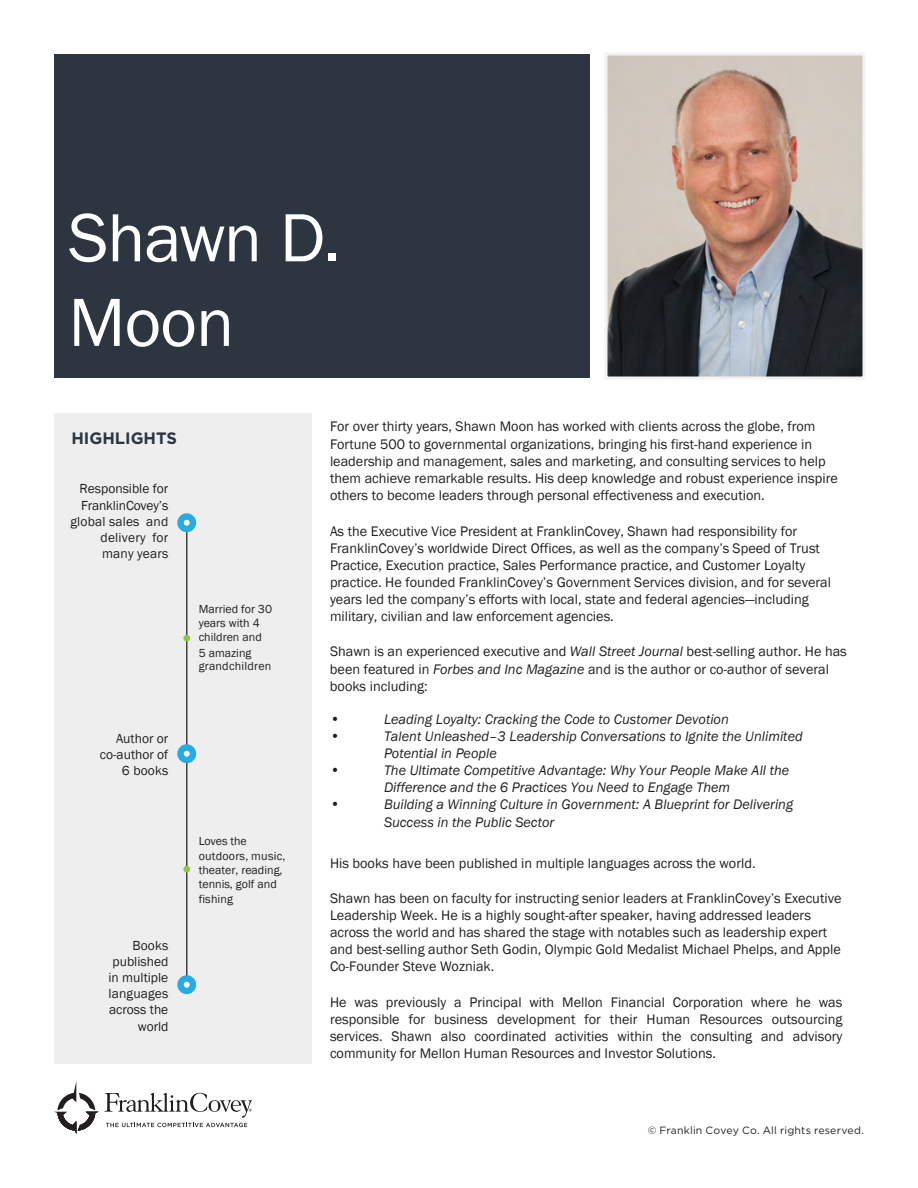
<style>
.page{position:relative;width:918px;height:1188px;background:#fff}
.page>*{position:absolute;margin:0;border:0;box-sizing:border-box;transform-origin:0 0}
.t1{font:70.5px/84.6px "Franklin Gothic";letter-spacing:-.015em;color:#fff}
.t2{font:700 16.5px "Gotham";color:#2d3640}
.t3{font:15px "Franklin Gothic";color:#231f20}
.t4{font:14.25px/17.1px "Franklin Gothic";color:#231f20}
.t5{font:italic 14.25px/17.1px "Franklin Gothic";color:#231f20}
.t6{font:13.5px/16.2px "Franklin Gothic";color:#231f20;text-align:right}
.t7{font:12px/14.4px "Franklin Gothic";color:#231f20}
.t8{font:12px/12.9px "Franklin Gothic";letter-spacing:.02em;color:#231f20}
.t9{font:10.5px "Gotham";letter-spacing:.02em;color:#231f20}
.s1{font-style:italic}
</style>
<div class="page">
<div style="left:54px;top:54px;width:535px;height:324px;background:#2d3640"></div>
<div style="left:54px;top:413px;width:258px;height:651px;background:#eeeeef"></div>
<svg style="left:54px;top:1081px;width:198px;height:53px"></svg>
<div style="left:177px;top:513px;width:19px;height:19px;background:#28aae2;border-radius:50%"></div>
<svg style="left:184px;top:520px;width:6px;height:6px"></svg>
<hr style="left:186px;top:532px;width:2px;height:453px;background:#414142">
<div style="left:183px;top:635px;width:7px;height:7px;background:#8dc73f;border-radius:50%"></div>
<div style="left:177px;top:744px;width:19px;height:19px;background:#28aae2;border-radius:50%"></div>
<svg style="left:184px;top:751px;width:6px;height:6px"></svg>
<div style="left:177px;top:975px;width:19px;height:19px;background:#28aae2;border-radius:50%"></div>
<svg style="left:184px;top:982px;width:6px;height:6px"></svg>
<div style="left:183px;top:866px;width:7px;height:7px;background:#8dc73f;border-radius:50%"></div>
<img style="left:608px;top:56px;width:254px;height:320px">
<div style="left:604px;top:52px;width:262px;height:328px;border:3px solid #f2f2f3"></div>
<h1 class="t1" style="left:68px;top:197px;width:274px">Shawn D.<br>Moon</h1>
<p class="t2" style="left:71px;top:427px;width:107px">HIGHLIGHTS</p>
<p class="t6" style="left:70px;top:481px;width:99px">Responsible for<br>FranklinCovey’s global sales and delivery for many years</p>
<p class="t7" style="left:199px;top:602px;width:75px">Married for 30 years with 4 children and</p>
<p class="t8" style="left:199px;top:647px;width:74px">5 amazing grandchildren</p>
<p class="t6" style="left:100px;top:731px;width:70px">Author or co-author of<br>6 books</p>
<p class="t6" style="left:109px;top:937px;width:61px">Books published in multiple languages across the world</p>
<p class="t7" style="left:199px;top:834px;width:88px">Loves the outdoors, music, theater, reading, tennis, golf and fishing</p>
<p class="t4" style="left:330px;top:418px;width:509px">For over thirty years, Shawn Moon has worked with clients across the globe, from Fortune 500 to governmental organizations, bringing his first-hand experience in leadership and management, sales and marketing, and consulting services to help them achieve remarkable results. His deep knowledge and robust experience inspire others to become leaders through personal effectiveness and execution.</p>
<p class="t4" style="left:330px;top:523px;width:503px">As the Executive Vice President at FranklinCovey, Shawn had responsibility for FranklinCovey’s worldwide Direct Offices, as well as the company’s Speed of Trust Practice, Execution practice, Sales Performance practice, and Customer Loyalty practice. He founded FranklinCovey’s Government Services division, and for several years led the company’s efforts with local, state and federal agencies—including military, civilian and law enforcement agencies.</p>
<p class="t4" style="left:330px;top:643px;width:518px">Shawn is an experienced executive and <span class="s1">Wall Street Journal</span> best-selling author. He has been featured in <span class="s1">Forbes and Inc Magazine</span> and is the author or co-author of several books including:</p>
<p class="t3" style="left:330px;top:710px;width:12px">•</p>
<p class="t5" style="left:384px;top:711px;width:346px">Leading Loyalty: Cracking the Code to Customer Devotion</p>
<p class="t3" style="left:330px;top:727px;width:12px">•</p>
<p class="t5" style="left:384px;top:728px;width:420px">Talent Unleashed–3 Leadership Conversations to Ignite the Unlimited<br>Potential in People</p>
<p class="t3" style="left:330px;top:761px;width:12px">•</p>
<p class="t5" style="left:384px;top:762px;width:407px">The Ultimate Competitive Advantage: Why Your People Make All the<br>Difference and the 6 Practices You Need to Engage Them</p>
<p class="t3" style="left:330px;top:795px;width:12px">•</p>
<p class="t5" style="left:384px;top:796px;width:411px;line-height:17.7px">Building a Winning Culture in Government: A Blueprint for Delivering<br>Success in the Public Sector</p>
<p class="t4" style="left:330px;top:855px;width:427px">His books have been published in multiple languages across the world.</p>
<p class="t4" style="left:330px;top:890px;width:513px">Shawn has been on faculty for instructing senior leaders at FranklinCovey’s Executive Leadership Week. He is a highly sought-after speaker, having addressed leaders across the world and has shared the stage with notables such as leadership expert and best-selling author Seth Godin, Olympic Gold Medalist Michael Phelps, and Apple Co-Founder Steve Wozniak.</p>
<p class="t4" style="left:330px;top:994px;width:514px;text-align:justify">He was previously a Principal with Mellon Financial Corporation where he was responsible for business development for their Human Resources outsourcing services. Shawn also coordinated activities within the consulting and advisory community for Mellon Human Resources and Investor Solutions.</p>
<p class="t9" style="left:648px;top:1124px;width:218px">© Franklin Covey Co. All rights reserved.</p>
</div>
